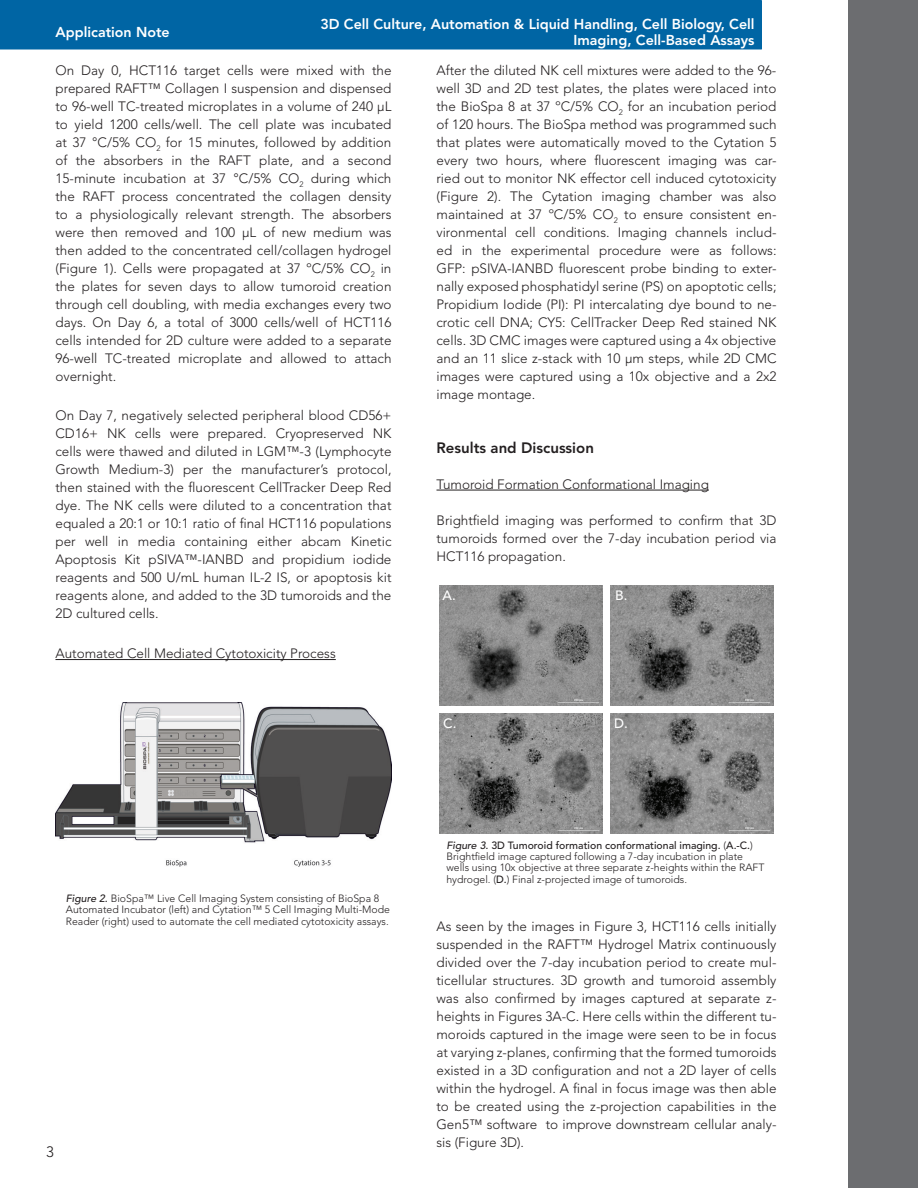
<style>
.page{position:relative;width:918px;height:1188px;background:#fff}
.page>*{position:absolute;margin:0;border:0;box-sizing:border-box;transform-origin:0 0}
.t1{font:800 15px "Avenir LT Std";color:#231f20}
.t2{font:300 15px "Avenir LT Std";color:#231f20}
.t3{font:800 14.25px/15.8px "Avenir LT Std";color:#fff;text-align:right}
.t4{font:300 13.5px/18px "Avenir LT Std";color:#231f20;text-align:justify}
.t5{font:500 13.5px "Avenir LT Std";color:#fff}
.t6{font:300 10.5px/11.2px "Avenir LT Std";color:#231f20}
.s1{font-weight:500;font-style:italic}
.s2{font-weight:500}
</style>
<div class="page">
<div style="left:848px;top:0;width:70px;height:1188px;background:#6c6d70"></div>
<div style="left:0;top:0;width:762px;height:50px;background:#0065a4"></div>
<hr style="left:56px;top:659px;width:280px;height:1px;background:#231f20">
<img style="left:56px;top:702px;width:335px;height:164px">
<hr style="left:436px;top:490px;width:273px;height:1px;background:#231f20">
<img style="left:440px;top:585px;width:162px;height:121px">
<img style="left:610px;top:585px;width:163px;height:121px">
<img style="left:440px;top:713px;width:162px;height:120px">
<img style="left:610px;top:713px;width:163px;height:120px">
<p class="t3" style="left:321px;top:16px;width:436px">3D Cell Culture, Automation &amp; Liquid Handling, Cell Biology, Cell<br>Imaging, Cell-Based Assays</p>
<p class="t3" style="left:56px;top:25px;width:116px">Application Note</p>
<p class="t4" style="left:55px;top:61px;width:338px">On Day 0, HCT116 target cells were mixed with the prepared RAFT™ Collagen I suspension and dispensed to 96-well TC-treated microplates in a volume of 240 µL to yield 1200 cells/well. The cell plate was incubated at 37 °C/5% CO<sub>2</sub> for 15 minutes, followed by addition of the absorbers in the RAFT plate, and a second 15-minute incubation at 37 °C/5% CO<sub>2</sub> during which the RAFT process concentrated the collagen density to a physiologically relevant strength. The absorbers were then removed and 100 μL of new medium was then added to the concentrated cell/collagen hydrogel (Figure 1). Cells were propagated at 37 ºC/5% CO<sub>2</sub> in the plates for seven days to allow tumoroid creation through cell doubling, with media exchanges every two days. On Day 6, a total of 3000 cells/well of HCT116 cells intended for 2D culture were added to a separate 96-well TC-treated microplate and allowed to attach overnight.</p>
<p class="t4" style="left:55px;top:407px;width:338px">On Day 7, negatively selected peripheral blood CD56+ CD16+ NK cells were prepared. Cryopreserved NK cells were thawed and diluted in LGM™-3 (Lymphocyte Growth Medium-3) per the manufacturer’s protocol, then stained with the fluorescent CellTracker Deep Red dye. The NK cells were diluted to a concentration that equaled a 20:1 or 10:1 ratio of final HCT116 populations per well in media containing either abcam Kinetic Apoptosis Kit pSIVA™-IANBD and propidium iodide reagents and 500 U/mL human IL-2 IS, or apoptosis kit reagents alone, and added to the 3D tumoroids and the 2D cultured cells.</p>
<p class="t4" style="left:55px;top:645px;width:282px">Automated Cell Mediated Cytotoxicity Process</p>
<p class="t4" style="left:436px;top:61px;width:342px">After the diluted NK cell mixtures were added to the 96- well 3D and 2D test plates, the plates were placed into the BioSpa 8 at 37 ºC/5% CO<sub>2</sub> for an incubation period of 120 hours. The BioSpa method was programmed such that plates were automatically moved to the Cytation 5 every two hours, where fluorescent imaging was car&shy;ried out to monitor NK effector cell induced cytotoxicity (Figure 2). The Cytation imaging chamber was also maintained at 37 ºC/5% CO<sub>2</sub> to ensure consistent en&shy;vironmental cell conditions. Imaging channels includ&shy;ed in the experimental procedure were as follows:<br>GFP: pSIVA-IANBD fluorescent probe binding to exter&shy;nally exposed phosphatidyl serine (PS) on apoptotic cells; Propidium Iodide (PI): PI intercalating dye bound to ne&shy;crotic cell DNA; CY5: CellTracker Deep Red stained NK cells. 3D CMC images were captured using a 4x objective and an 11 slice z-stack with 10 µm steps, while 2D CMC images were captured using a 10x objective and a 2x2 image montage.</p>
<p class="t1" style="left:436px;top:439px;width:159px">Results and Discussion</p>
<p class="t4" style="left:436px;top:475px;width:274px">Tumoroid Formation Conformational Imaging</p>
<p class="t4" style="left:436px;top:511px;width:342px">Brightfield imaging was performed to confirm that 3D tumoroids formed over the 7-day incubation period via HCT116 propagation.</p>
<p class="t5" style="left:443px;top:587px;width:15px">A.</p>
<p class="t5" style="left:615px;top:587px;width:14px">B.</p>
<p class="t5" style="left:443px;top:716px;width:15px">C.</p>
<p class="t5" style="left:614px;top:716px;width:15px">D.</p>
<p class="t6" style="left:66px;top:893px;width:326px"><span class="s1">Figure 2.</span> BioSpa™ Live Cell Imaging System consisting of BioSpa 8<br>Automated Incubator (left) and Cytation™ 5 Cell Imaging Multi-Mode<br>Reader (right) used to automate the cell mediated cytotoxicity assays.</p>
<p class="t2" style="left:46px;top:1143px;width:9px">3</p>
<p class="t6" style="left:446px;top:840px;width:320px"><span class="s1">Figure 3.</span> <span class="s2">3D Tumoroid formation conformational imaging.</span> (<span class="s2">A.-C.</span>)<br>Brightfield image captured following a 7-day incubation in plate wells using 10x objective at three separate z-heights within the RAFT hydrogel. (<span class="s2">D.</span>) Final z-projected image of tumoroids.</p>
<p class="t4" style="left:436px;top:918px;width:342px">As seen by the images in Figure 3, HCT116 cells initially suspended in the RAFT™ Hydrogel Matrix continuously divided over the 7-day incubation period to create mul&shy;ticellular structures. 3D growth and tumoroid assembly was also confirmed by images captured at separate z&shy;heights in Figures 3A-C. Here cells within the different tu&shy;moroids captured in the image were seen to be in focus at varying z-planes, confirming that the formed tumoroids existed in a 3D configuration and not a 2D layer of cells within the hydrogel. A final in focus image was then able to be created using the z-projection capabilities in the Gen5™ software to improve downstream cellular analy&shy;sis (Figure 3D).</p>
</div>
